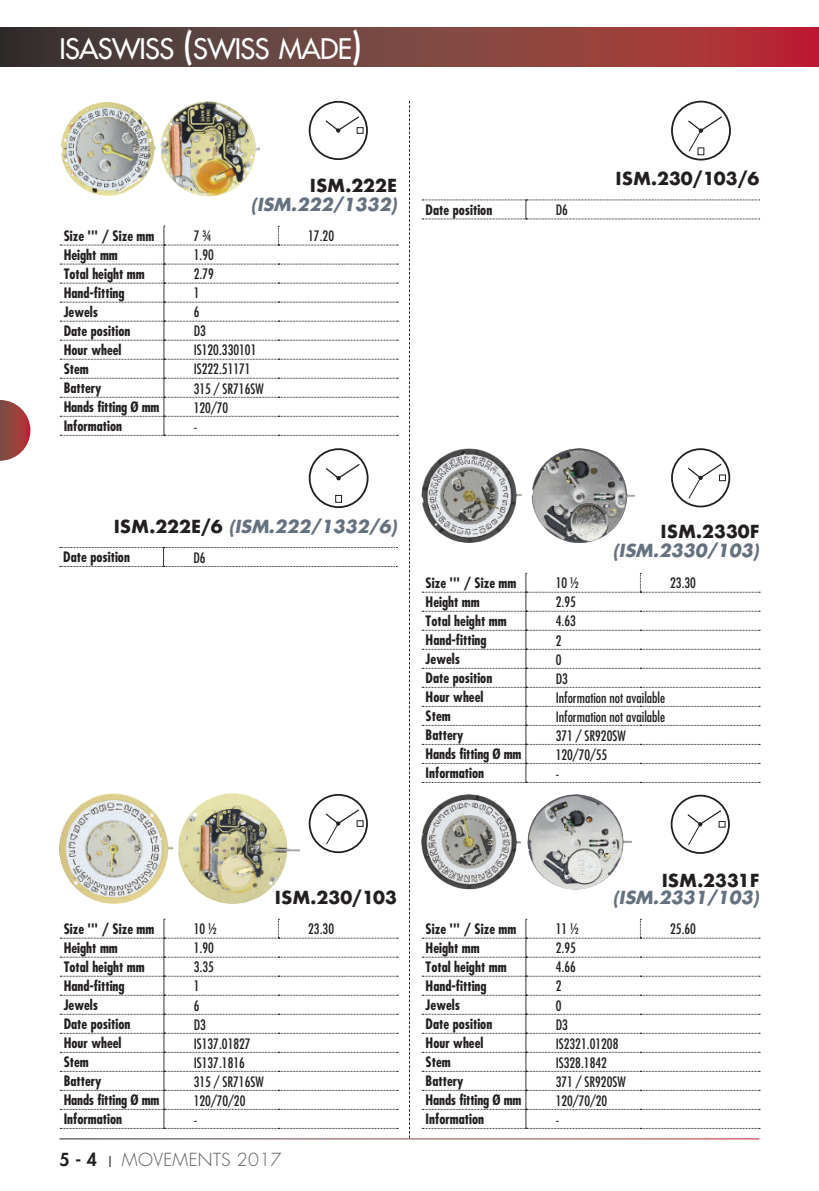
<style>
.page{position:relative;width:819px;height:1191px;background:#fff}
.page>*{position:absolute;margin:0;border:0;box-sizing:border-box;transform-origin:0 0}
.t1{font:27.65px "Futura";letter-spacing:-.025em;color:#fff}
.t2{font:italic 700 17.5px "Futura";color:#65717f}
.t3{font:700 17.5px "Futura";color:#231f20}
.t4{font:300 17.5px "Futura";letter-spacing:.02em;color:#57585a}
.t5{font:800 17.5px "Futura";color:#231f20}
.t6{font:700 condensed 14px "Futura";color:#231f20}
.t7{font:condensed 14px "Futura";color:#231f20}
.s1{font-size:36.75px}
.s2{font-style:normal;color:#231f20}
</style>
<div class="page">
<svg style="left:0;top:27px;width:819px;height:40px;background:#7a3d3c"></svg>
<svg style="left:0;top:400px;width:30px;height:61px"></svg>
<svg style="left:409px;top:101px;width:1px;height:1037px"></svg>
<svg style="left:60px;top:226px;width:338px;height:210px"></svg>
<svg style="left:60px;top:919px;width:338px;height:210px"></svg>
<svg style="left:422px;top:919px;width:338px;height:210px"></svg>
<svg style="left:422px;top:573px;width:338px;height:210px"></svg>
<svg style="left:60px;top:547px;width:337px;height:20px"></svg>
<div style="left:309px;top:101px;width:59px;height:59px;border:2px solid #231f20;border-radius:50%"></div>
<svg style="left:325px;top:116px;width:34px;height:17px"></svg>
<div style="left:356px;top:127px;width:7px;height:7px;border:1px solid #231f20"></div>
<div style="left:309px;top:448px;width:59px;height:60px;border:2px solid #231f20;border-radius:50%"></div>
<svg style="left:325px;top:464px;width:35px;height:16px"></svg>
<div style="left:335px;top:495px;width:7px;height:8px;border:1px solid #231f20"></div>
<div style="left:309px;top:794px;width:59px;height:59px;border:2px solid #231f20;border-radius:50%"></div>
<div style="left:356px;top:820px;width:7px;height:7px;border:1px solid #231f20"></div>
<svg style="left:325px;top:809px;width:35px;height:35px"></svg>
<div style="left:671px;top:448px;width:59px;height:59px;border:2px solid #231f20;border-radius:50%"></div>
<div style="left:719px;top:474px;width:6px;height:7px;border:1px solid #231f20"></div>
<svg style="left:688px;top:463px;width:34px;height:36px"></svg>
<div style="left:670px;top:794px;width:59px;height:60px;border:2px solid #231f20;border-radius:50%"></div>
<div style="left:718px;top:821px;width:7px;height:6px;border:1px solid #231f20"></div>
<svg style="left:687px;top:810px;width:35px;height:35px"></svg>
<img style="left:160px;top:101px;width:99px;height:95px">
<img style="left:61px;top:102px;width:95px;height:94px">
<img style="left:178px;top:794px;width:122px;height:110px">
<img style="left:60px;top:794px;width:112px;height:110px">
<img style="left:527px;top:794px;width:105px;height:95px">
<img style="left:421px;top:794px;width:99px;height:95px">
<svg style="left:422px;top:200px;width:337px;height:20px"></svg>
<div style="left:671px;top:101px;width:59px;height:59px;border:2px solid #231f20;border-radius:50%"></div>
<svg style="left:688px;top:116px;width:35px;height:36px"></svg>
<img style="left:531px;top:448px;width:103px;height:95px">
<img style="left:422px;top:448px;width:99px;height:95px">
<h1 class="t1" style="left:60px;top:31px;width:304px">ISASWISS <span class="s1">(</span>SWISS MADE<span class="s1">)</span></h1>
<p class="t3" style="left:310px;top:172px;width:89px">ISM.222E</p>
<p class="t2" style="left:251px;top:192px;width:148px">(ISM.222/1332)</p>
<p class="t6" style="left:64px;top:227px;width:92px">Size ''' / Size mm</p>
<p class="t7" style="left:194px;top:227px;width:19px">7 ¾</p>
<p class="t7" style="left:308px;top:227px;width:27px">17.20</p>
<p class="t6" style="left:64px;top:246px;width:56px">Height mm</p>
<p class="t7" style="left:194px;top:246px;width:22px">1.90</p>
<p class="t6" style="left:64px;top:265px;width:82px">Total height mm</p>
<p class="t7" style="left:194px;top:265px;width:22px">2.79</p>
<p class="t6" style="left:64px;top:284px;width:62px">Hand-fitting</p>
<p class="t7" style="left:194px;top:284px;width:7px">1</p>
<p class="t6" style="left:64px;top:303px;width:36px">Jewels</p>
<p class="t7" style="left:194px;top:303px;width:7px">6</p>
<p class="t6" style="left:64px;top:322px;width:68px">Date position</p>
<p class="t7" style="left:194px;top:322px;width:14px">D3</p>
<p class="t6" style="left:64px;top:341px;width:59px">Hour wheel</p>
<p class="t7" style="left:194px;top:341px;width:64px">IS120.330101</p>
<p class="t6" style="left:64px;top:360px;width:27px">Stem</p>
<p class="t7" style="left:194px;top:360px;width:58px">IS222.51171</p>
<p class="t6" style="left:64px;top:379px;width:39px">Battery</p>
<p class="t7" style="left:194px;top:379px;width:71px">315 / SR716SW</p>
<p class="t6" style="left:64px;top:398px;width:97px">Hands fitting Ø mm</p>
<p class="t7" style="left:194px;top:398px;width:36px">120/70</p>
<p class="t6" style="left:64px;top:417px;width:60px">Information</p>
<p class="t7" style="left:194px;top:417px;width:5px">-</p>
<p class="t6" style="left:425px;top:201px;width:68px">Date position</p>
<p class="t7" style="left:555px;top:201px;width:14px">D6</p>
<p class="t3" style="left:615px;top:165px;width:145px">ISM.230/103/6</p>
<p class="t2" style="left:114px;top:514px;width:285px"><span class="s2">ISM.222E/6</span> (ISM.222/1332/6)</p>
<p class="t6" style="left:63px;top:548px;width:68px">Date position</p>
<p class="t7" style="left:193px;top:549px;width:14px">D6</p>
<p class="t3" style="left:660px;top:519px;width:100px">ISM.2330F</p>
<p class="t2" style="left:612px;top:538px;width:148px">(ISM.2330/103)</p>
<p class="t6" style="left:425px;top:574px;width:92px">Size ''' / Size mm</p>
<p class="t7" style="left:555px;top:574px;width:25px">10 ½</p>
<p class="t7" style="left:670px;top:574px;width:27px">23.30</p>
<p class="t6" style="left:425px;top:593px;width:56px">Height mm</p>
<p class="t7" style="left:555px;top:593px;width:22px">2.95</p>
<p class="t6" style="left:425px;top:612px;width:82px">Total height mm</p>
<p class="t7" style="left:555px;top:612px;width:22px">4.63</p>
<p class="t6" style="left:425px;top:631px;width:62px">Hand-fitting</p>
<p class="t7" style="left:555px;top:631px;width:7px">2</p>
<p class="t6" style="left:425px;top:650px;width:36px">Jewels</p>
<p class="t7" style="left:555px;top:650px;width:7px">0</p>
<p class="t6" style="left:425px;top:669px;width:68px">Date position</p>
<p class="t7" style="left:555px;top:669px;width:14px">D3</p>
<p class="t6" style="left:425px;top:688px;width:59px">Hour wheel</p>
<p class="t7" style="left:555px;top:688px;width:111px">Information not available</p>
<p class="t6" style="left:425px;top:707px;width:27px">Stem</p>
<p class="t7" style="left:555px;top:707px;width:111px">Information not available</p>
<p class="t6" style="left:425px;top:726px;width:39px">Battery</p>
<p class="t7" style="left:555px;top:726px;width:71px">371 / SR920SW</p>
<p class="t6" style="left:425px;top:745px;width:97px">Hands fitting Ø mm</p>
<p class="t7" style="left:555px;top:745px;width:53px">120/70/55</p>
<p class="t6" style="left:425px;top:764px;width:60px">Information</p>
<p class="t7" style="left:555px;top:764px;width:5px">-</p>
<p class="t3" style="left:661px;top:867px;width:99px">ISM.2331F</p>
<p class="t3" style="left:275px;top:884px;width:124px">ISM.230/103</p>
<p class="t2" style="left:612px;top:885px;width:148px">(ISM.2331/103)</p>
<p class="t6" style="left:64px;top:919px;width:92px">Size ''' / Size mm</p>
<p class="t7" style="left:194px;top:920px;width:25px">10 ½</p>
<p class="t7" style="left:308px;top:920px;width:27px">23.30</p>
<p class="t6" style="left:64px;top:938px;width:56px">Height mm</p>
<p class="t7" style="left:194px;top:939px;width:22px">1.90</p>
<p class="t6" style="left:64px;top:958px;width:82px">Total height mm</p>
<p class="t7" style="left:194px;top:958px;width:22px">3.35</p>
<p class="t6" style="left:64px;top:977px;width:62px">Hand-fitting</p>
<p class="t7" style="left:194px;top:977px;width:7px">1</p>
<p class="t6" style="left:64px;top:996px;width:36px">Jewels</p>
<p class="t7" style="left:194px;top:996px;width:7px">6</p>
<p class="t6" style="left:64px;top:1015px;width:68px">Date position</p>
<p class="t7" style="left:194px;top:1015px;width:14px">D3</p>
<p class="t6" style="left:64px;top:1034px;width:59px">Hour wheel</p>
<p class="t7" style="left:194px;top:1034px;width:58px">IS137.01827</p>
<p class="t6" style="left:64px;top:1053px;width:27px">Stem</p>
<p class="t7" style="left:194px;top:1053px;width:53px">IS137.1816</p>
<p class="t6" style="left:64px;top:1072px;width:39px">Battery</p>
<p class="t7" style="left:194px;top:1072px;width:71px">315 / SR716SW</p>
<p class="t6" style="left:64px;top:1091px;width:97px">Hands fitting Ø mm</p>
<p class="t7" style="left:194px;top:1091px;width:53px">120/70/20</p>
<p class="t6" style="left:64px;top:1110px;width:60px">Information</p>
<p class="t7" style="left:194px;top:1110px;width:5px">-</p>
<p class="t5" style="left:60px;top:1148px;width:39px">5 - 4</p>
<p class="t4" style="left:122px;top:1148px;width:161px">MOVEMENTS 2017</p>
<p class="t6" style="left:425px;top:919px;width:92px">Size ''' / Size mm</p>
<p class="t7" style="left:555px;top:920px;width:25px">11 ½</p>
<p class="t7" style="left:670px;top:920px;width:27px">25.60</p>
<p class="t6" style="left:425px;top:938px;width:56px">Height mm</p>
<p class="t7" style="left:555px;top:939px;width:22px">2.95</p>
<p class="t6" style="left:425px;top:958px;width:82px">Total height mm</p>
<p class="t7" style="left:555px;top:958px;width:22px">4.66</p>
<p class="t6" style="left:425px;top:977px;width:62px">Hand-fitting</p>
<p class="t7" style="left:555px;top:977px;width:7px">2</p>
<p class="t6" style="left:425px;top:996px;width:36px">Jewels</p>
<p class="t7" style="left:555px;top:996px;width:7px">0</p>
<p class="t6" style="left:425px;top:1015px;width:68px">Date position</p>
<p class="t7" style="left:555px;top:1015px;width:14px">D3</p>
<p class="t6" style="left:425px;top:1034px;width:59px">Hour wheel</p>
<p class="t7" style="left:555px;top:1034px;width:64px">IS2321.01208</p>
<p class="t6" style="left:425px;top:1053px;width:27px">Stem</p>
<p class="t7" style="left:555px;top:1053px;width:53px">IS328.1842</p>
<p class="t6" style="left:425px;top:1072px;width:39px">Battery</p>
<p class="t7" style="left:555px;top:1072px;width:71px">371 / SR920SW</p>
<p class="t6" style="left:425px;top:1091px;width:97px">Hands fitting Ø mm</p>
<p class="t7" style="left:555px;top:1091px;width:53px">120/70/20</p>
<p class="t6" style="left:425px;top:1110px;width:60px">Information</p>
<p class="t7" style="left:555px;top:1110px;width:5px">-</p>
</div>
